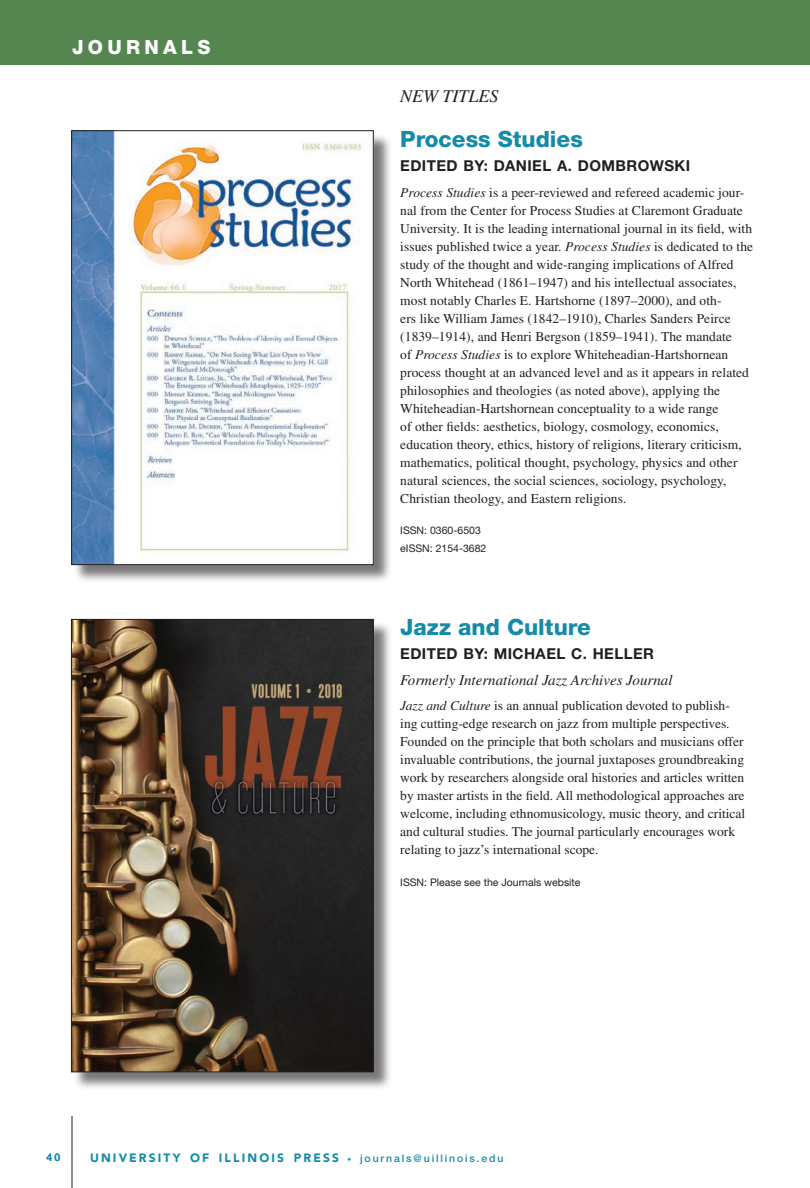
<style>
.page{position:relative;width:810px;height:1188px;background:#fff}
.page>*{position:absolute;margin:0;border:0;box-sizing:border-box;transform-origin:0 0}
.t1{font:800 22.5px "Helvetica Neue LT Std";color:#148ba7}
.t2{font:800 19.5px "Helvetica Neue LT Std";letter-spacing:.22em;color:#fff}
.New_PB{font:italic 18px "Times LT Std";color:#231f20}
.author{font:700 15px "Helvetica Neue LT Std";letter-spacing:.03em;color:#231f20}
.subauthor{font:italic 15px "Times LT Std";color:#231f20}
.body_text{font:13.5px/18px "Times LT Std";letter-spacing:.005em;color:#231f20}
.t3{font:900 12px "Avenir LT Std";letter-spacing:.18em;color:#148ba7}
.ISBNprice{font:10.5px "Helvetica Neue LT Std";color:#231f20}
.t4{font:500 10.5px "Helvetica Neue LT Std";color:#148ba7}
.s1{font-style:italic}
.s2{font-family:"Helvetica Neue LT Std";font-weight:500;font-size:7.5px}
.s3{font-family:"Helvetica Neue LT Std";font-weight:500;font-size:10.5px}
</style>
<div class="page">
<hr style="left:72px;top:1116px;width:1px;height:72px;background:#231f20">
<div style="left:0;top:0;width:810px;height:64px;background:#558650"></div>
<div style="left:74px;top:133px;width:318px;height:451px;background:#231f20;opacity:.6"></div>
<img style="left:73px;top:132px;width:299px;height:431px">
<div style="left:71px;top:130px;width:303px;height:435px;border:1px solid #231f20"></div>
<div style="left:74px;top:621px;width:318px;height:470px;background:#231f20;opacity:.6"></div>
<img style="left:73px;top:621px;width:298px;height:449px">
<div style="left:71px;top:619px;width:302px;height:453px;border:1px solid #231f20"></div>
<h2 class="t2" style="left:72px;top:35px;width:140px">JOURNALS</h2>
<p class="New_PB" style="left:400px;top:86px;width:100px">NEW TITLES</p>
<p class="t1" style="left:400px;top:126px;width:184px">Process Studies</p>
<p class="author" style="left:400px;top:157px;width:291px">EDITED BY: DANIEL A. DOMBROWSKI</p>
<p class="body_text" style="left:400px;top:183px;width:354px"><span class="s1">Process Studies</span> is a peer-reviewed and refereed academic jour&shy;nal from the Center for Process Studies at Claremont Graduate University. It is the leading international journal in its field, with issues published twice a year. <span class="s1">Process Studies</span> is dedicated to the study of the thought and wide-ranging implications of Alfred North Whitehead (1861–1947) and his intellectual associates, most notably Charles E. Hartshorne (1897–2000), and oth-<br>ers like William James (1842–1910), Charles Sanders Peirce (1839–1914), and Henri Bergson (1859–1941). The mandate<br>of <span class="s1">Process Studies</span> is to explore Whiteheadian-Hartshornean process thought at an advanced level and as it appears in related philosophies and theologies (as noted above), applying the Whiteheadian-Hartshornean conceptuality to a wide range<br>of other fields: aesthetics, biology, cosmology, economics, education theory, ethics, history of religions, literary criticism, mathematics, political thought, psychology, physics and other natural sciences, the social sciences, sociology, psychology, Christian theology, and Eastern religions.</p>
<p class="ISBNprice" style="left:400px;top:524px;width:82px">ISSN: 0360-6503</p>
<p class="ISBNprice" style="left:400px;top:542px;width:88px">eISSN: 2154-3682</p>
<p class="t1" style="left:400px;top:614px;width:192px">Jazz and Culture</p>
<p class="author" style="left:400px;top:645px;width:255px">EDITED BY: MICHAEL C. HELLER</p>
<p class="subauthor" style="left:400px;top:672px;width:274px">Formerly International Jazz Archives Journal</p>
<p class="body_text" style="left:400px;top:697px;width:347px"><span class="s1">Jazz and Culture</span> is an annual publication devoted to publish&shy;ing cutting-edge research on jazz from multiple perspectives.<br>Founded on the principle that both scholars and musicians offer invaluable contributions, the journal juxtaposes groundbreaking work by researchers alongside oral histories and articles written by master artists in the field. All methodological approaches are welcome, including ethnomusicology, music theory, and critical and cultural studies. The journal particularly encourages work relating to jazz’s international scope.</p>
<p class="ISBNprice" style="left:400px;top:876px;width:182px">ISSN: Please see the Journals website</p>
<p class="t4" style="left:46px;top:1151px;width:15px">40</p>
<p class="t3" style="left:90px;top:1150px;width:415px">UNIVERSITY OF ILLINOIS PRESS <span class="s2">•</span> <span class="s3">journals@uillinois.edu</span></p>
</div>
